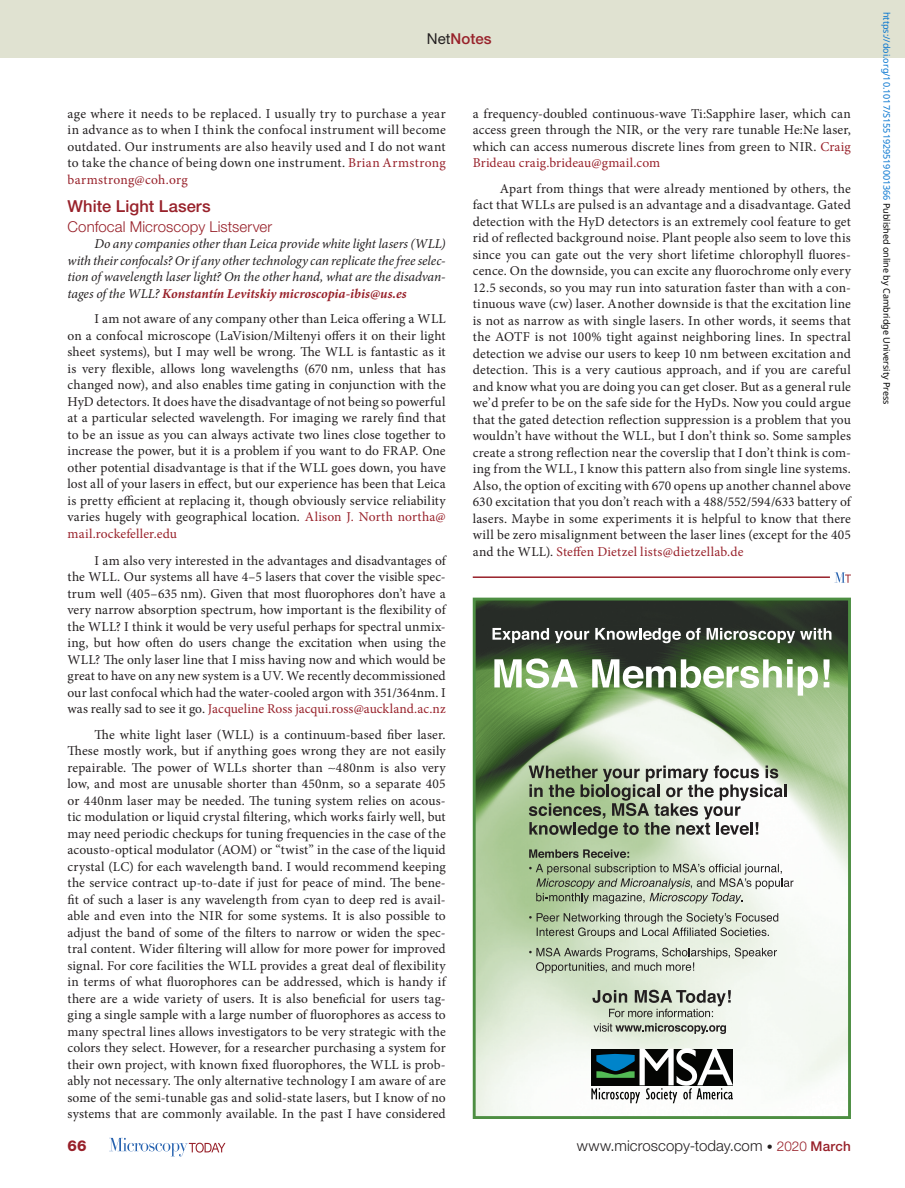
<style>
.page{position:relative;width:905px;height:1188px;background:#fff}
.page>*{position:absolute;margin:0;border:0;box-sizing:border-box;transform-origin:0 0}
.t1{font:500 16.5px "Helvetica Neue LT Std";letter-spacing:.005em;color:#98212a}
.t2{font:300 15px "Helvetica Neue LT Std";letter-spacing:.005em;color:#231f20}
.t3{font:300 15px "Helvetica Neue LT Std";letter-spacing:.005em;color:#98212a}
.t4{font:500 15px "Helvetica Neue LT Std";letter-spacing:.005em;color:#98212a}
.t5{font:800 15px "Helvetica Neue LT Std";color:#98212a}
.t6{font:13.5px/16.5px "Minion Pro";letter-spacing:.01em;color:#231f20;text-align:justify}
.t7{font:italic 13.5px/16.5px "Minion Pro";letter-spacing:-.005em;color:#231f20;text-align:justify}
.t8{font:9px "Noto Sans";color:#0172cf}
.s1{font-weight:400;color:#231f20}
.s2{color:#98212a}
.s3{font-weight:700;color:#98212a}
.s4{font-size:12px}
.s5{font-size:13.5px;color:#98212a}
.s6{font-weight:500;font-size:13.5px;color:#98212a}
.s7{color:#000}
</style>
<div class="page">
<div style="left:0;top:0;width:904px;height:58px;background:#e0e2d1"></div>
<svg style="left:109px;top:1138px;width:116px;height:18px"></svg>
<hr style="left:473px;top:576px;width:357px;height:2px;background:#98212a">
<svg style="left:834px;top:572px;width:16px;height:11px"></svg>
<img style="left:477px;top:602px;width:369px;height:513px">
<div style="left:473px;top:598px;width:377px;height:521px;border:3px solid #4d8e42"></div>
<svg style="left:528px;top:765px;width:258px;height:73px"></svg>
<svg style="left:529px;top:849px;width:100px;height:9px"></svg>
<svg style="left:529px;top:864px;width:264px;height:40px;background:#b6c1ad"></svg>
<svg style="left:529px;top:913px;width:249px;height:25px;background:#b6c0ae"></svg>
<svg style="left:529px;top:948px;width:248px;height:25px;background:#c1c9ba"></svg>
<svg style="left:492px;top:628px;width:97px;height:15px"></svg>
<svg style="left:595px;top:628px;width:85px;height:15px"></svg>
<svg style="left:686px;top:628px;width:14px;height:12px"></svg>
<svg style="left:706px;top:628px;width:125px;height:15px"></svg>
<svg style="left:494px;top:658px;width:84px;height:30px"></svg>
<svg style="left:592px;top:659px;width:189px;height:29px"></svg>
<svg style="left:787px;top:659px;width:30px;height:37px"></svg>
<svg style="left:823px;top:659px;width:6px;height:28px"></svg>
<svg style="left:591px;top:1048px;width:142px;height:55px"></svg>
<svg style="left:592px;top:990px;width:138px;height:27px;background:#adb4a6"></svg>
<svg style="left:593px;top:1023px;width:133px;height:11px"></svg>
<p class="t4" style="left:427px;top:30px;width:66px"><span class="s1">Net</span>Notes</p>
<p class="t6" style="left:68px;top:105px;width:380px">age where it needs to be replaced. I usually try to purchase a year in advance as to when I think the confocal instrument will become outdated. Our instruments are also heavily used and I do not want to take the chance of being down one instrument. <span class="s2">Brian Armstrong barmstrong@coh.org</span></p>
<p class="t1" style="left:68px;top:197px;width:145px">White Light Lasers</p>
<p class="t3" style="left:68px;top:217px;width:206px">Confocal Microscopy Listserver</p>
<p class="t7" style="left:68px;top:236px;width:380px;text-indent:27px">Do any companies other than Leica provide white light lasers (WLL) with their confocals? Or if any other technology can replicate the free selec&shy;tion of wavelength laser light? On the other hand, what are the disadvan&shy;tages of the WLL? <span class="s3">Konstantín Levitskiy microscopia-ibis@us.es</span></p>
<p class="t6" style="left:68px;top:311px;width:380px;text-indent:27px">I am not aware of any company other than Leica offering a WLL on a confocal microscope (LaVision/Miltenyi offers it on their light sheet systems), but I may well be wrong. The WLL is fantastic as it is very flexible, allows long wavelengths (670 nm, unless that has changed now), and also enables time gating in conjunction with the HyD detectors. It does have the disadvantage of not being so powerful at a particular selected wavelength. For imaging we rarely find that to be an issue as you can always activate two lines close together to increase the power, but it is a problem if you want to do FRAP. One other potential disadvantage is that if the WLL goes down, you have lost all of your lasers in effect, but our experience has been that Leica is pretty efficient at replacing it, though obviously service reliability varies hugely with geographical location. <span class="s2">Alison J. North northa@ mail.rockefeller.edu</span></p>
<p class="t6" style="left:68px;top:552px;width:380px;text-indent:27px">I am also very interested in the advantages and disadvantages of the WLL. Our systems all have 4–5 lasers that cover the visible spec&shy;trum well (405–635 nm). Given that most fluorophores don’t have a very narrow absorption spectrum, how important is the flexibility of the WLL? I think it would be very useful perhaps for spectral unmix&shy;ing, but how often do users change the excitation when using the WLL? The only laser line that I miss having now and which would be great to have on any new system is a UV. We recently decommissioned our last confocal which had the water-cooled argon with 351/364nm. I was really sad to see it go. <span class="s2">Jacqueline Ross jacqui.ross@auckland.ac.nz</span></p>
<p class="t6" style="left:67px;top:726px;width:380px;text-indent:27px">The white light laser (WLL) is a continuum-based fiber laser.<br>These mostly work, but if anything goes wrong they are not easily repairable. The power of WLLs shorter than ∼480nm is also very low, and most are unusable shorter than 450nm, so a separate 405 or 440nm laser may be needed. The tuning system relies on acous&shy;tic modulation or liquid crystal filtering, which works fairly well, but may need periodic checkups for tuning frequencies in the case of the acousto-optical modulator (AOM) or “twist” in the case of the liquid crystal (LC) for each wavelength band. I would recommend keeping the service contract up-to-date if just for peace of mind. The bene&shy;fit of such a laser is any wavelength from cyan to deep red is avail&shy;able and even into the NIR for some systems. It is also possible to adjust the band of some of the filters to narrow or widen the spec&shy;tral content. Wider filtering will allow for more power for improved signal. For core facilities the WLL provides a great deal of flexibility in terms of what fluorophores can be addressed, which is handy if there are a wide variety of users. It is also beneficial for users tag&shy;ging a single sample with a large number of fluorophores as access to many spectral lines allows investigators to be very strategic with the colors they select. However, for a researcher purchasing a system for their own project, with known fixed fluorophores, the WLL is prob&shy;ably not necessary. The only alternative technology I am aware of are some of the semi-tunable gas and solid-state lasers, but I know of no systems that are commonly available. In the past I have considered</p>
<p class="t6" style="left:472px;top:105px;width:380px">a frequency-doubled continuous-wave Ti:Sapphire laser, which can access green through the NIR, or the very rare tunable He:Ne laser, which can access numerous discrete lines from green to NIR. <span class="s2">Craig Brideau craig.brideau@gmail.com</span></p>
<p class="t6" style="left:472px;top:180px;width:380px;text-indent:27px">Apart from things that were already mentioned by others, the fact that WLLs are pulsed is an advantage and a disadvantage. Gated detection with the HyD detectors is an extremely cool feature to get rid of reflected background noise. Plant people also seem to love this since you can gate out the very short lifetime chlorophyll fluores&shy;cence. On the downside, you can excite any fluorochrome only every 12.5 seconds, so you may run into saturation faster than with a con&shy;tinuous wave (cw) laser. Another downside is that the excitation line is not as narrow as with single lasers. In other words, it seems that the AOTF is not 100% tight against neighboring lines. In spectral detection we advise our users to keep 10 nm between excitation and detection. This is a very cautious approach, and if you are careful and know what you are doing you can get closer. But as a general rule we’d prefer to be on the safe side for the HyDs. Now you could argue that the gated detection reflection suppression is a problem that you wouldn’t have without the WLL, but I don’t think so. Some samples create a strong reflection near the coverslip that I don’t think is com&shy;ing from the WLL, I know this pattern also from single line systems.<br>Also, the option of exciting with 670 opens up another channel above 630 excitation that you don’t reach with a 488/552/594/633 battery of lasers. Maybe in some experiments it is helpful to know that there will be zero misalignment between the laser lines (except for the 405 and the WLL). <span class="s2">Steffen Dietzel lists@dietzellab.de</span></p>
<p class="t5" style="left:68px;top:1137px;width:21px">66</p>
<p class="t2" style="left:577px;top:1137px;width:275px">www.microscopy-today.com <span class="s4">•</span> <span class="s5">2020</span> <span class="s6">March</span></p>
<p class="t8" style="left:893px;top:12px;width:394px;rotate:90deg">https://doi.org/10.1017/S1551929519001366 <span class="s7">Published online by Cambridge University Press</span></p>
</div>
